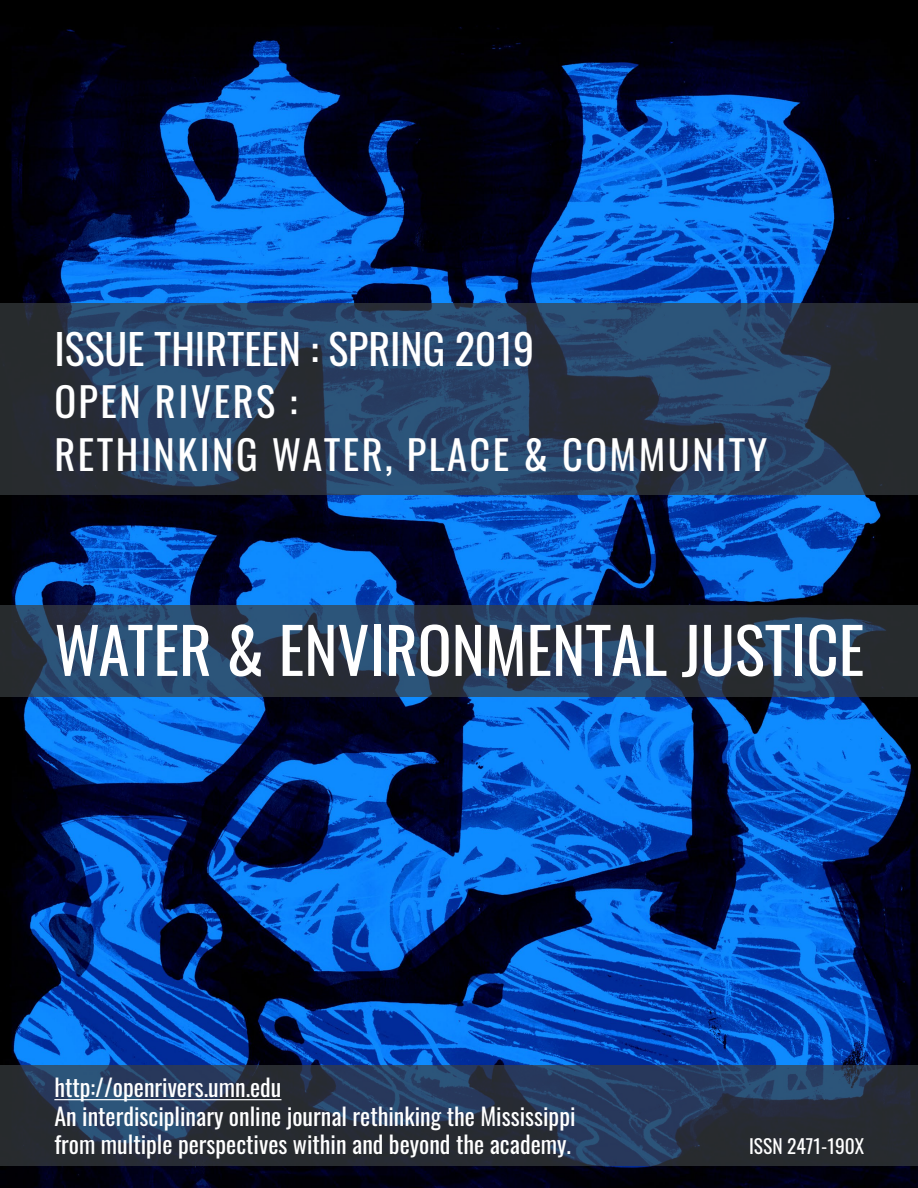
<style>
.page{position:relative;width:918px;height:1188px;background:#fff}
.page>*{position:absolute;margin:0;border:0;box-sizing:border-box;transform-origin:0 0}
.t1{font:63px "Oswald";color:#fff}
.t2{font:42px "Oswald";color:#fff}
.t3{font:40.5px/52.5px "Oswald";letter-spacing:.06em;color:#fff}
.t4{font:24px/28.5px "Oswald";color:#fff}
.t5{font:19.5px "Oswald";color:#fff}
</style>
<div class="page">
<img style="left:0;top:0;width:918px;height:1188px">
<svg style="left:0;top:304px;width:918px;height:191px;background:#283e58"></svg>
<svg style="left:0;top:1065px;width:918px;height:101px;background:#28354a"></svg>
<svg style="left:0;top:605px;width:918px;height:92px;background:#283b52"></svg>
<hr style="left:54px;top:1099px;width:227px;height:1px;background:#fff">
<h2 class="t2" style="left:54px;top:311px;width:482px">ISSUE THIRTEEN : SPRING 2019</h2>
<h3 class="t3" style="left:54px;top:372px;width:714px">OPEN RIVERS :<br>RETHINKING WATER, PLACE &amp; COMMUNITY</h3>
<h1 class="t1" style="left:54px;top:594px;width:811px">WATER &amp; ENVIRONMENTAL JUSTICE</h1>
<p class="t4" style="left:54px;top:1071px;width:523px">http://openrivers.umn.edu<br>An interdisciplinary online journal rethinking the Mississippi from multiple perspectives within and beyond the academy.</p>
<p class="t5" style="left:749px;top:1129px;width:117px">ISSN 2471-190X</p>
</div>
